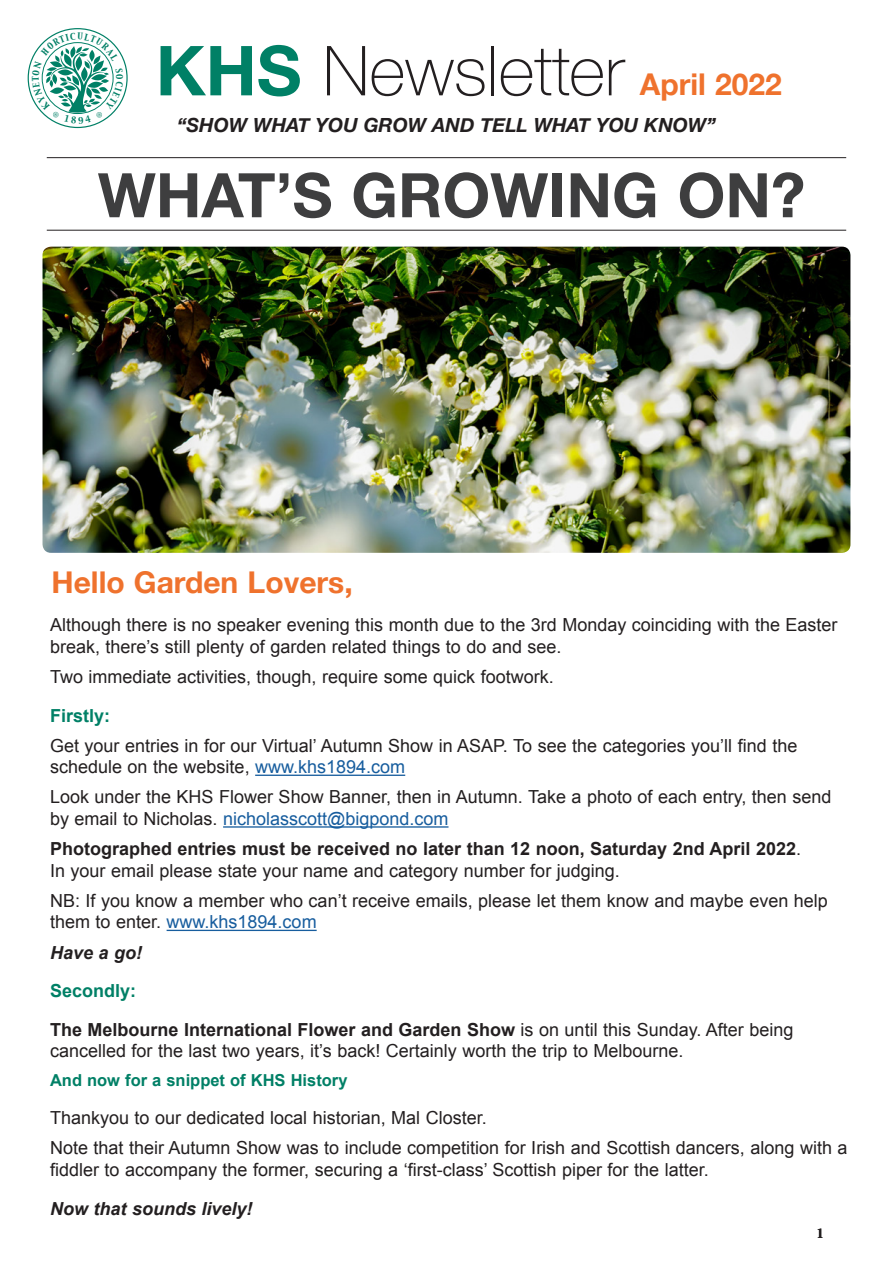
<style>
.page{position:relative;width:893px;height:1263px;background:#fff}
.page>*{position:absolute;margin:0;border:0;box-sizing:border-box;transform-origin:0 0}
.Bold{font:100 69px "Helvetica Neue";color:#231f20}
.Bold-2{font:700 61.5px "Helvetica Neue";color:#3e3e3f}
.Orange_h1{font:700 30px "Helvetica Neue";color:#ef722d}
.Bold-3{font:700 30px "Helvetica Neue";color:#ef722d}
.t1{font:italic 700 19.5px "Helvetica Neue";color:#231f20}
.Body_Text{font:18px/21.6px "Arial";color:#231f20}
.Body_Text-2{font:700 18px/21.6px "Arial";color:#231f20}
.Body_Text-3{font:italic 700 18px "Arial";color:#231f20}
.Green_H{font:700 18px "Arial";color:#008066}
.Green_H-2{font:700 16.5px "Arial";color:#008066}
.t2{font:700 15px "Minion Pro";color:#231f20}
.s1{font-weight:700;color:#008066}
.s2{color:#175d9e}
.s3{font-weight:400}
.s4{font-weight:700}
</style>
<div class="page">
<hr style="left:255px;top:775px;width:150px;height:1px;background:#175d9e">
<hr style="left:223px;top:826px;width:225px;height:2px;background:#175d9e">
<hr style="left:167px;top:930px;width:150px;height:1px;background:#175d9e">
<hr style="left:47px;top:157px;width:799px;height:1px;background:#231f20">
<hr style="left:47px;top:230px;width:799px;height:1px;background:#231f20">
<img style="left:43px;top:247px;width:807px;height:306px">
<svg style="left:32px;top:32px;width:91px;height:92px"></svg>
<p class="Bold" style="left:156px;top:18px;width:470px"><span class="s1">KHS</span> Newsletter</p>
<p class="Bold-3" style="left:640px;top:61px;width:143px">April 2022</p>
<p class="t1" style="left:177px;top:109px;width:540px">“SHOW WHAT YOU GROW AND TELL WHAT YOU KNOW”</p>
<p class="Bold-2" style="left:98px;top:147px;width:709px">WHAT’S GROWING ON?</p>
<p class="Orange_h1" style="left:52px;top:558px;width:303px">Hello Garden Lovers,</p>
<p class="Body_Text" style="left:50px;top:614px;width:789px">Although there is no speaker evening this month due to the 3rd Monday coinciding with the Easter break, there’s still plenty of garden related things to do and see.</p>
<p class="Body_Text" style="left:50px;top:666px;width:505px">Two immediate activities, though, require some quick footwork.</p>
<p class="Green_H" style="left:50px;top:703px;width:62px">Firstly:</p>
<p class="Body_Text" style="left:50px;top:735px;width:749px">Get your entries in for our Virtual’ Autumn Show in ASAP. To see the categories you’ll find the schedule on the website, <span class="s2">www.khs1894.com</span></p>
<p class="Body_Text" style="left:50px;top:786px;width:783px">Look under the KHS Flower Show Banner, then in Autumn. Take a photo of each entry, then send by email to Nicholas. <span class="s2">nicholasscott@bigpond.com</span></p>
<p class="Body_Text-2" style="left:50px;top:839px;width:753px">Photographed entries must be received no later than 12 noon, Saturday 2nd April 2022<span class="s3">.<br>In your email please state your name and category number for judging.</span></p>
<p class="Body_Text" style="left:50px;top:890px;width:779px">NB: If you know a member who can’t receive emails, please let them know and maybe even help them to enter. <span class="s2">www.khs1894.com</span></p>
<p class="Body_Text-3" style="left:50px;top:940px;width:94px">Have a go!</p>
<p class="Green_H" style="left:50px;top:979px;width:88px">Secondly:</p>
<p class="Body_Text" style="left:50px;top:1019px;width:745px"><span class="s4">The Melbourne International Flower and Garden Show</span> is on until this Sunday. After being cancelled for the last two years, it’s back! Certainly worth the trip to Melbourne.</p>
<p class="Green_H-2" style="left:50px;top:1069px;width:299px">And now for a snippet of KHS History</p>
<p class="Body_Text" style="left:50px;top:1107px;width:438px">Thankyou to our dedicated local historian, Mal Closter.</p>
<p class="Body_Text" style="left:50px;top:1137px;width:799px">Note that their Autumn Show was to include competition for Irish and Scottish dancers, along with a fiddler to accompany the former, securing a ‘first-class’ Scottish piper for the latter.</p>
<p class="Body_Text-3" style="left:50px;top:1197px;width:204px">Now that sounds lively!</p>
<p class="t2" style="left:816px;top:1222px;width:9px">1</p>
</div>
